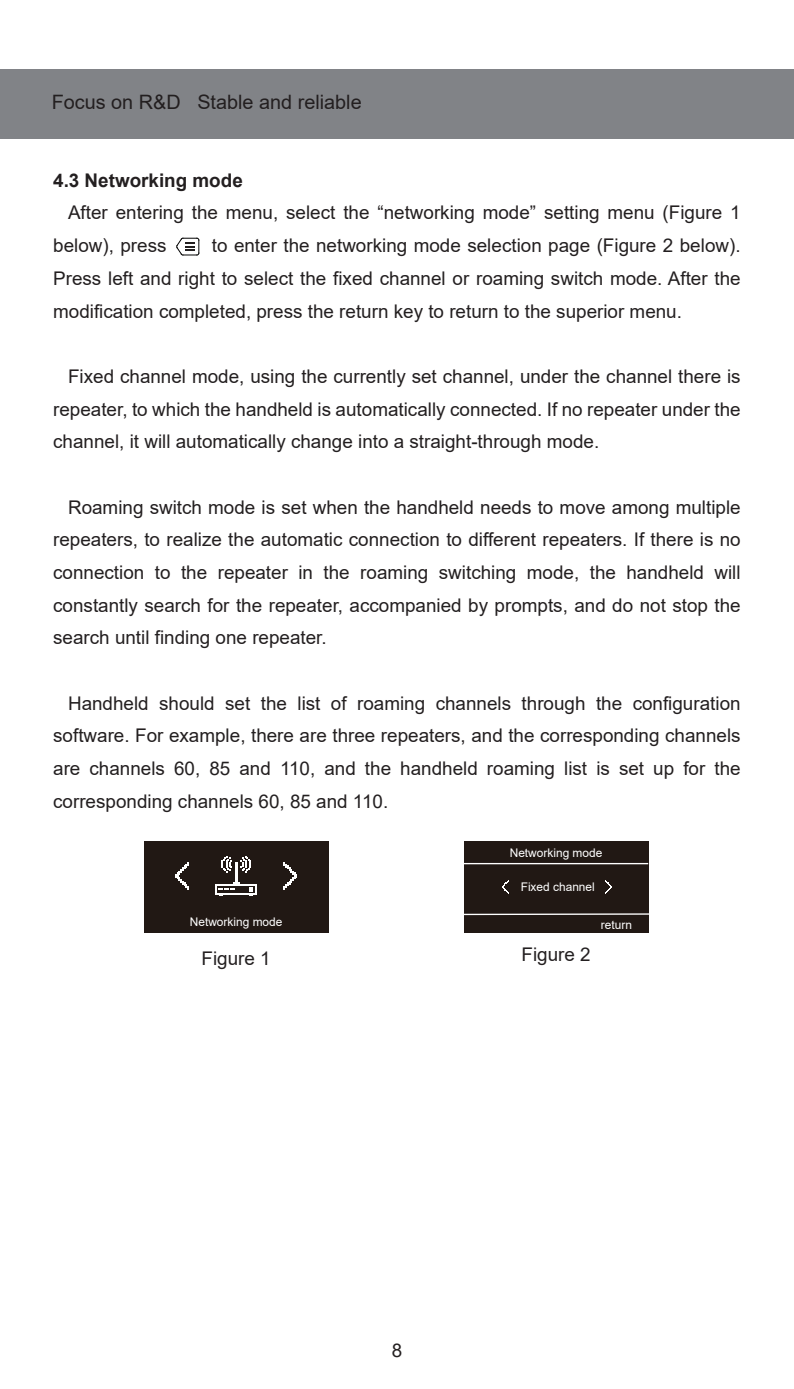
<style>
.page{position:relative;width:794px;height:1389px;background:#fff}
.page>*{position:absolute;margin:0;border:0;box-sizing:border-box;transform-origin:0 0}
.t1{font:19.95px "Arial";color:#231f20}
.t2{font:18.9px/32.6px "Arial";color:#231f20;text-align:justify}
.t3{font:700 18.9px "Arial";color:#231f20}
.t4{font:11.9px "Arial";color:#fff}
</style>
<div class="page">
<div style="left:0;top:70px;width:794px;height:69px;background:#818387"></div>
<svg style="left:176px;top:237px;width:24px;height:19px"></svg>
<div style="left:464px;top:842px;width:184px;height:91px;background:#211814"></div>
<hr style="left:464px;top:863px;width:184px;height:1px;background:#fff">
<hr style="left:464px;top:913px;width:186px;height:2px;background:#fff">
<svg style="left:502px;top:880px;width:7px;height:14px"></svg>
<svg style="left:605px;top:880px;width:7px;height:14px"></svg>
<div style="left:144px;top:842px;width:184px;height:91px;background:#211814"></div>
<svg style="left:175px;top:862px;width:14px;height:27px"></svg>
<svg style="left:283px;top:862px;width:14px;height:27px"></svg>
<svg style="left:221px;top:856px;width:11px;height:16px"></svg>
<svg style="left:241px;top:856px;width:10px;height:16px"></svg>
<hr style="left:235px;top:862px;width:3px;height:21px;background:#fff">
<hr style="left:215px;top:884px;width:42px;height:2px;background:#fff">
<hr style="left:215px;top:893px;width:42px;height:1px;background:#fff">
<svg style="left:215px;top:883px;width:24px;height:13px"></svg>
<svg style="left:249px;top:886px;width:8px;height:10px"></svg>
<p class="t1" style="left:52px;top:89px;width:311px">Focus on R&amp;D Stable and reliable</p>
<p class="t3" style="left:53px;top:167px;width:191px">4.3 Networking mode</p>
<p class="t2" style="left:53px;top:196px;width:689px;text-indent:15px">After entering the menu, select the “networking mode” setting menu (Figure 1 below), press</p>
<p class="t2" style="left:53px;top:229px;width:689px;text-indent:159px">to enter the networking mode selection page (Figure 2 below).<br>Press left and right to select the fixed channel or roaming switch mode. After the modification completed, press the return key to return to the superior menu.</p>
<p class="t2" style="left:53px;top:360px;width:689px;text-indent:15px">Fixed channel mode, using the currently set channel, under the channel there is repeater, to which the handheld is automatically connected. If no repeater under the channel, it will automatically change into a straight-through mode.</p>
<p class="t2" style="left:53px;top:491px;width:689px;text-indent:15px">Roaming switch mode is set when the handheld needs to move among multiple repeaters, to realize the automatic connection to different repeaters. If there is no connection to the repeater in the roaming switching mode, the handheld will constantly search for the repeater, accompanied by prompts, and do not stop the search until finding one repeater.</p>
<p class="t2" style="left:53px;top:687px;width:689px;text-indent:15px">Handheld should set the list of roaming channels through the configuration software. For example, there are three repeaters, and the corresponding channels are channels 60, 85 and 110, and the handheld roaming list is set up for the corresponding channels 60, 85 and 110.</p>
<p class="t4" style="left:510px;top:844px;width:94px">Networking mode</p>
<p class="t4" style="left:521px;top:879px;width:76px">Fixed channel</p>
<p class="t4" style="left:190px;top:913px;width:94px">Networking mode</p>
<p class="t4" style="left:601px;top:916px;width:33px">return</p>
<p class="t2" style="left:202px;top:942px;width:71px">Figure 1</p>
<p class="t2" style="left:521px;top:938px;width:71px">Figure 2</p>
<p class="t2" style="left:392px;top:1334px;width:12px">8</p>
</div>
